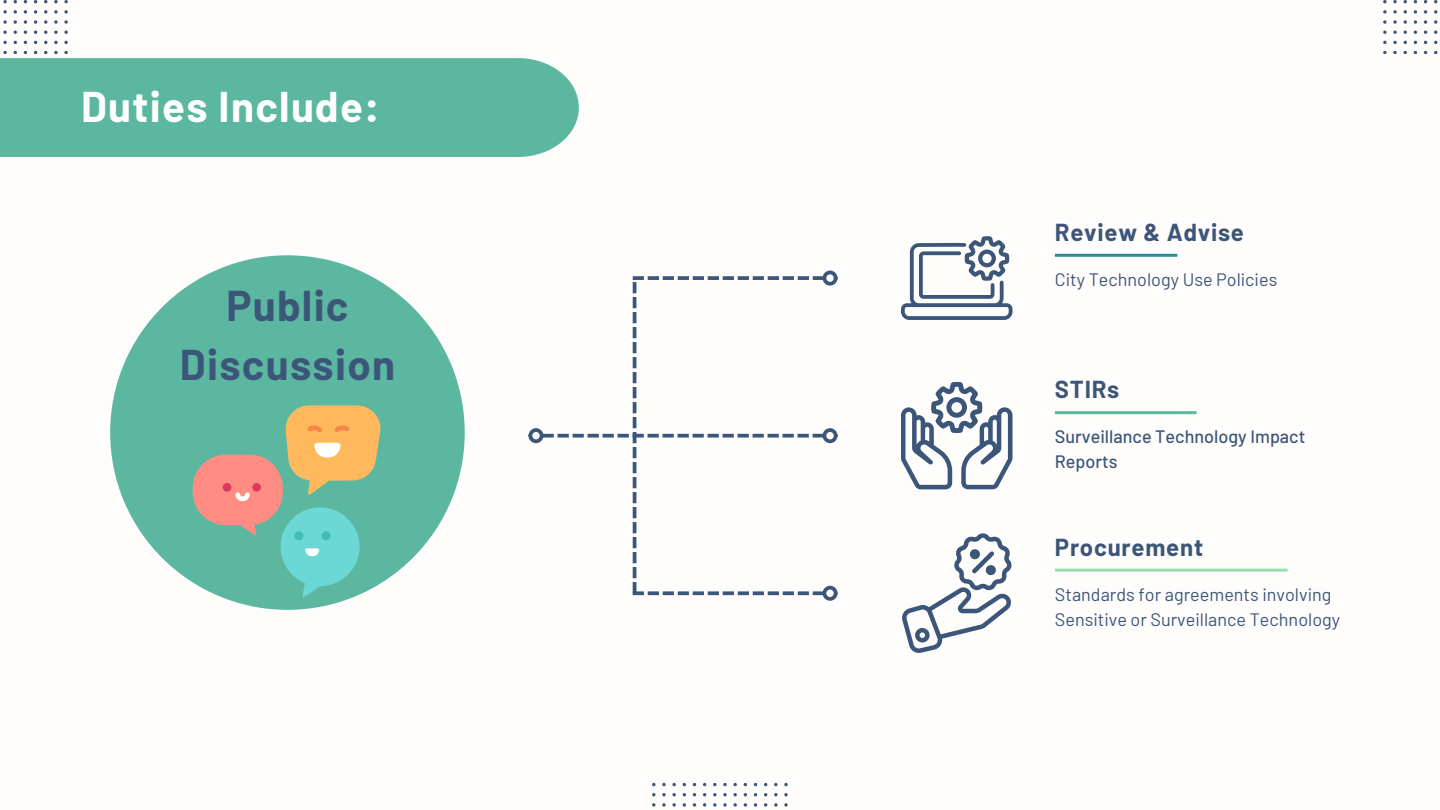
<style>
.page{position:relative;width:1440px;height:810px;background:#fff}
.page>*{position:absolute;margin:0;border:0;box-sizing:border-box;transform-origin:0 0}
.t1{font:700 42.1px/58.5px "Barlow";letter-spacing:.03em;color:#3c5679;text-align:center}
.t2{font:700 42px "Barlow";letter-spacing:.03em;color:#fff}
.t3{font:700 24px "Barlow";letter-spacing:.03em;color:#3c5679}
.t4{font:18px/24.8px "Barlow";color:#3c5679}
.t5{font:500 18px/24.8px "Barlow";color:#3c5679}
</style>
<div class="page">
<div style="left:823px;top:271px;width:15px;height:15px;border:4px solid #3c5679;border-radius:50%"></div>
<div style="left:823px;top:586px;width:15px;height:15px;border:4px solid #3c5679;border-radius:50%"></div>
<div style="left:528px;top:428px;width:15px;height:15px;border:4px solid #3c5679;border-radius:50%"></div>
<div style="left:823px;top:428px;width:15px;height:15px;border:4px solid #3c5679;border-radius:50%"></div>
<svg style="left:543px;top:276px;width:280px;height:319px"></svg>
<svg style="left:901px;top:382px;width:112px;height:107px"></svg>
<svg style="left:901px;top:236px;width:112px;height:84px"></svg>
<svg style="left:902px;top:533px;width:110px;height:120px"></svg>
<div style="left:0;top:58px;width:579px;height:99px;background:#5cb7a1"></div>
<svg style="left:3px;top:0;width:4px;height:3px"></svg>
<svg style="left:3px;top:10px;width:4px;height:4px"></svg>
<svg style="left:3px;top:20px;width:4px;height:4px"></svg>
<svg style="left:3px;top:31px;width:4px;height:3px"></svg>
<svg style="left:3px;top:41px;width:4px;height:3px"></svg>
<svg style="left:3px;top:51px;width:4px;height:3px"></svg>
<svg style="left:14px;top:10px;width:3px;height:4px"></svg>
<svg style="left:14px;top:20px;width:3px;height:4px"></svg>
<svg style="left:24px;top:10px;width:3px;height:4px"></svg>
<svg style="left:24px;top:20px;width:3px;height:4px"></svg>
<svg style="left:34px;top:10px;width:3px;height:4px"></svg>
<svg style="left:34px;top:20px;width:3px;height:4px"></svg>
<svg style="left:44px;top:10px;width:3px;height:4px"></svg>
<svg style="left:44px;top:20px;width:3px;height:4px"></svg>
<svg style="left:54px;top:0;width:4px;height:3px"></svg>
<svg style="left:54px;top:10px;width:4px;height:4px"></svg>
<svg style="left:54px;top:20px;width:4px;height:4px"></svg>
<svg style="left:54px;top:31px;width:4px;height:3px"></svg>
<svg style="left:54px;top:41px;width:4px;height:3px"></svg>
<svg style="left:54px;top:51px;width:4px;height:3px"></svg>
<svg style="left:64px;top:0;width:4px;height:3px"></svg>
<svg style="left:64px;top:10px;width:4px;height:4px"></svg>
<svg style="left:64px;top:20px;width:4px;height:4px"></svg>
<svg style="left:64px;top:31px;width:4px;height:3px"></svg>
<svg style="left:64px;top:41px;width:4px;height:3px"></svg>
<svg style="left:64px;top:51px;width:4px;height:3px"></svg>
<svg style="left:652px;top:803px;width:3px;height:4px"></svg>
<svg style="left:662px;top:783px;width:4px;height:3px"></svg>
<svg style="left:662px;top:793px;width:4px;height:3px"></svg>
<svg style="left:662px;top:803px;width:4px;height:4px"></svg>
<svg style="left:672px;top:783px;width:4px;height:3px"></svg>
<svg style="left:672px;top:793px;width:4px;height:3px"></svg>
<svg style="left:672px;top:803px;width:4px;height:4px"></svg>
<svg style="left:683px;top:803px;width:3px;height:4px"></svg>
<svg style="left:693px;top:803px;width:3px;height:4px"></svg>
<svg style="left:703px;top:803px;width:3px;height:4px"></svg>
<svg style="left:713px;top:783px;width:4px;height:3px"></svg>
<svg style="left:713px;top:793px;width:4px;height:3px"></svg>
<svg style="left:713px;top:803px;width:4px;height:4px"></svg>
<svg style="left:723px;top:783px;width:4px;height:3px"></svg>
<svg style="left:723px;top:793px;width:4px;height:3px"></svg>
<svg style="left:723px;top:803px;width:4px;height:4px"></svg>
<svg style="left:733px;top:783px;width:4px;height:3px"></svg>
<svg style="left:733px;top:793px;width:4px;height:3px"></svg>
<svg style="left:733px;top:803px;width:4px;height:4px"></svg>
<svg style="left:744px;top:803px;width:3px;height:4px"></svg>
<svg style="left:754px;top:803px;width:3px;height:4px"></svg>
<svg style="left:764px;top:803px;width:3px;height:4px"></svg>
<svg style="left:774px;top:783px;width:4px;height:3px"></svg>
<svg style="left:774px;top:793px;width:4px;height:3px"></svg>
<svg style="left:774px;top:803px;width:4px;height:4px"></svg>
<svg style="left:784px;top:783px;width:4px;height:3px"></svg>
<svg style="left:784px;top:793px;width:4px;height:3px"></svg>
<svg style="left:784px;top:803px;width:4px;height:4px"></svg>
<svg style="left:1383px;top:0;width:4px;height:3px"></svg>
<svg style="left:1383px;top:10px;width:4px;height:4px"></svg>
<svg style="left:1383px;top:20px;width:4px;height:4px"></svg>
<svg style="left:1383px;top:31px;width:4px;height:3px"></svg>
<svg style="left:1383px;top:41px;width:4px;height:3px"></svg>
<svg style="left:1383px;top:51px;width:4px;height:3px"></svg>
<svg style="left:1393px;top:0;width:4px;height:3px"></svg>
<svg style="left:1393px;top:10px;width:4px;height:4px"></svg>
<svg style="left:1393px;top:20px;width:4px;height:4px"></svg>
<svg style="left:1393px;top:31px;width:4px;height:3px"></svg>
<svg style="left:1393px;top:41px;width:4px;height:3px"></svg>
<svg style="left:1393px;top:51px;width:4px;height:3px"></svg>
<svg style="left:1404px;top:10px;width:3px;height:4px"></svg>
<svg style="left:1404px;top:20px;width:3px;height:4px"></svg>
<svg style="left:1414px;top:10px;width:3px;height:4px"></svg>
<svg style="left:1414px;top:20px;width:3px;height:4px"></svg>
<svg style="left:1424px;top:10px;width:3px;height:4px"></svg>
<svg style="left:1424px;top:20px;width:3px;height:4px"></svg>
<svg style="left:1434px;top:10px;width:3px;height:4px"></svg>
<svg style="left:1434px;top:20px;width:3px;height:4px"></svg>
<hr style="left:1055px;top:254px;width:122px;height:3px;background:#258f94">
<hr style="left:1055px;top:411px;width:142px;height:3px;background:#5cb7a1">
<hr style="left:1055px;top:569px;width:233px;height:3px;background:#9bdeac">
<div style="left:110px;top:255px;width:355px;height:355px;background:#5cb7a1;border-radius:50%"></div>
<svg style="left:193px;top:405px;width:189px;height:194px"></svg>
<p class="t2" style="left:81px;top:80px;width:300px">Duties Include:</p>
<p class="t1" style="left:180px;top:275px;width:217px">Public<br>Discussion</p>
<h1 class="t3" style="left:1055px;top:217px;width:191px">Review &amp; Advise</h1>
<p class="t4" style="left:1055px;top:266px;width:224px">City Technology Use Policies</p>
<p class="t3" style="left:1055px;top:374px;width:66px">STIRs</p>
<p class="t5" style="left:1055px;top:424px;width:252px">Surveillance Technology Impact<br>Reports</p>
<h1 class="t3" style="left:1055px;top:532px;width:150px">Procurement</h1>
<p class="t4" style="left:1055px;top:581px;width:287px">Standards for agreements involving<br>Sensitive or Surveillance Technology</p>
</div>
